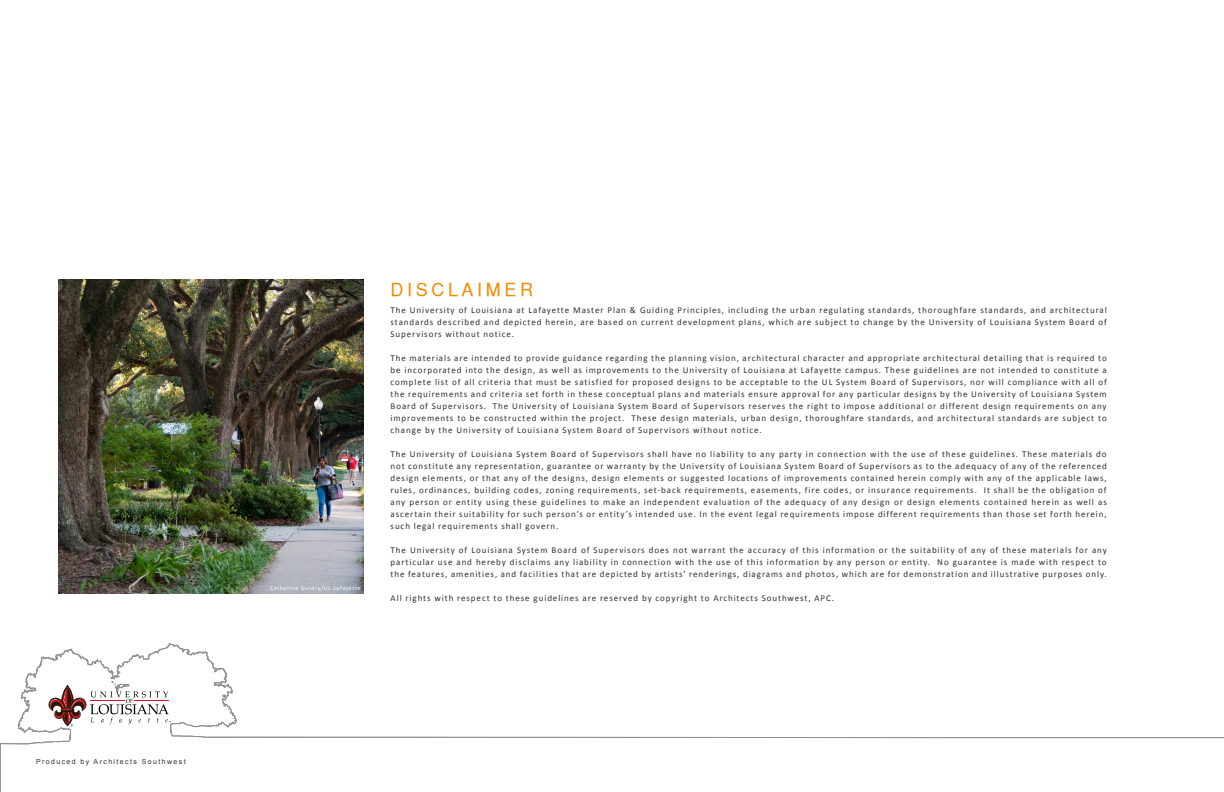
<style>
.page{position:relative;width:1224px;height:792px;background:#fff}
.page>*{position:absolute;margin:0;border:0;box-sizing:border-box;transform-origin:0 0}
.t1{font:18px "Sans Serif";letter-spacing:.2em;color:#f28b00}
.t2{font:9px/12px "Calibri";letter-spacing:.1em;color:#313030;text-align:justify}
.t3{font:7px "Arial";letter-spacing:.2em;color:#313030}
.t4{font:6px "Calibri";letter-spacing:.1em;color:#fff}
</style>
<div class="page">
<svg style="left:0;top:643px;width:1224px;height:149px"></svg>
<svg style="left:47px;top:685px;width:124px;height:43px"></svg>
<img style="left:58px;top:279px;width:305px;height:315px">
<p class="t3" style="left:36px;top:757px;width:151px">Produced by Architects Southwest</p>
<p class="t4" style="left:270px;top:584px;width:92px">Catherine Guidry/UL Lafayette</p>
<h1 class="t1" style="left:391px;top:280px;width:144px">DISCLAIMER</h1>
<p class="t2" style="left:391px;top:304px;width:718px">The University of Louisiana at Lafayette Master Plan &amp; Guiding Principles, including the urban regulating standards, thoroughfare standards, and architectural standards described and depicted herein, are based on current development plans, which are subject to change by the University of Louisiana System Board of Supervisors without notice.</p>
<p class="t2" style="left:391px;top:352px;width:718px">The materials are intended to provide guidance regarding the planning vision, architectural character and appropriate architectural detailing that is required to be incorporated into the design, as well as improvements to the University of Louisiana at Lafayette campus. These guidelines are not intended to constitute a complete list of all criteria that must be satisfied for proposed designs to be acceptable to the UL System Board of Supervisors, nor will compliance with all of the requirements and criteria set forth in these conceptual plans and materials ensure approval for any particular designs by the University of Louisiana System Board of Supervisors. The University of Louisiana System Board of Supervisors reserves the right to impose additional or different design requirements on any improvements to be constructed within the project. These design materials, urban design, thoroughfare standards, and architectural standards are subject to change by the University of Louisiana System Board of Supervisors without notice.</p>
<p class="t2" style="left:391px;top:448px;width:718px">The University of Louisiana System Board of Supervisors shall have no liability to any party in connection with the use of these guidelines. These materials do not constitute any representation, guarantee or warranty by the University of Louisiana System Board of Supervisors as to the adequacy of any of the referenced design elements, or that any of the designs, design elements or suggested locations of improvements contained herein comply with any of the applicable laws, rules, ordinances, building codes, zoning requirements, set-back requirements, easements, fire codes, or insurance requirements. It shall be the obligation of any person or entity using these guidelines to make an independent evaluation of the adequacy of any design or design elements contained herein as well as ascertain their suitability for such person’s or entity’s intended use. In the event legal requirements impose different requirements than those set forth herein, such legal requirements shall govern.</p>
<p class="t2" style="left:391px;top:544px;width:718px">The University of Louisiana System Board of Supervisors does not warrant the accuracy of this information or the suitability of any of these materials for any particular use and hereby disclaims any liability in connection with the use of this information by any person or entity. No guarantee is made with respect to the features, amenities, and facilities that are depicted by artists’ renderings, diagrams and photos, which are for demonstration and illustrative purposes only.</p>
<p class="t2" style="left:391px;top:592px;width:445px">All rights with respect to these guidelines are reserved by copyright to Architects Southwest, APC.</p>
</div>
